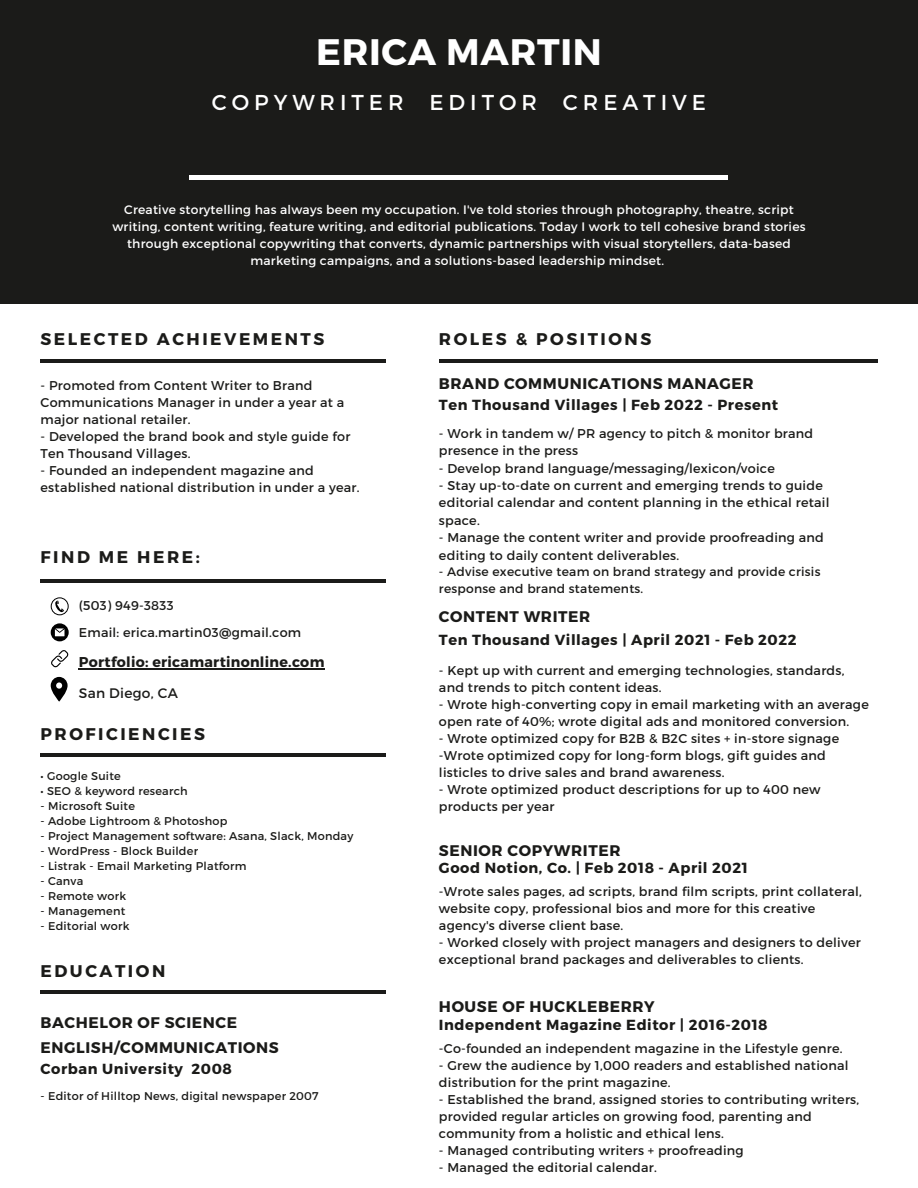
<style>
.page{position:relative;width:918px;height:1188px;background:#fff}
.page>*{position:absolute;margin:0;border:0;box-sizing:border-box;transform-origin:0 0}
.t1{font:700 36.9px "Montserrat";letter-spacing:.02em;color:#fff}
.t2{font:21.45px "Montserrat";letter-spacing:.23em;color:#fff}
.t3{font:700 16.95px "Montserrat";letter-spacing:.15em;color:#1b1b19}
.t4{font:700 15.3px/25.8px "Montserrat";letter-spacing:.04em;color:#1b1b19}
.t5{font:700 14.55px "Montserrat";letter-spacing:.04em;color:#1b1b19}
.t6{font:700 14.25px "Montserrat";letter-spacing:.02em;color:#1b1b19}
.t7{font:13.8px "Montserrat";letter-spacing:.02em;color:#1b1b19}
.t8{font:12.75px/17px "Montserrat";letter-spacing:.02em;color:#1b1b19}
.t9{font:12.3px/16.8px "Montserrat";letter-spacing:.02em;color:#fff;text-align:center}
.t10{font:12.3px/16.4px "Montserrat";letter-spacing:.02em;color:#1b1b19}
.t11{font:11.25px "Montserrat";letter-spacing:.02em;color:#1b1b19}
</style>
<div class="page">
<div style="left:0;top:0;width:918px;height:304px;background:#1b1b19"></div>
<div style="left:189px;top:175px;width:539px;height:5px;background:#fff"></div>
<hr style="left:41px;top:359px;width:345px;height:4px;background:#1b1b19">
<hr style="left:41px;top:580px;width:345px;height:3px;background:#1b1b19">
<hr style="left:41px;top:753px;width:345px;height:3px;background:#1b1b19">
<hr style="left:439px;top:359px;width:439px;height:4px;background:#1b1b19">
<hr style="left:41px;top:991px;width:345px;height:3px;background:#1b1b19">
<svg style="left:51px;top:597px;width:18px;height:18px"></svg>
<svg style="left:52px;top:598px;width:16px;height:16px"></svg>
<svg style="left:55px;top:601px;width:9px;height:11px"></svg>
<svg style="left:51px;top:623px;width:18px;height:18px"></svg>
<svg style="left:51px;top:650px;width:18px;height:18px"></svg>
<svg style="left:51px;top:677px;width:17px;height:25px"></svg>
<hr style="left:79px;top:668px;width:66px;height:1px;background:#1b1b19">
<hr style="left:145px;top:668px;width:180px;height:1px;background:#1b1b19">
<h1 class="t1" style="left:316px;top:28px;width:287px">ERICA MARTIN</h1>
<h2 class="t2" style="left:212px;top:89px;width:496px">COPYWRITER EDITOR CREATIVE</h2>
<p class="t9" style="left:112px;top:201px;width:695px">Creative storytelling has always been my occupation. I've told stories through photography, theatre, script writing, content writing, feature writing, and editorial publications. Today I work to tell cohesive brand stories through exceptional copywriting that converts, dynamic partnerships with visual storytellers, data-based marketing campaigns, and a solutions-based leadership mindset.</p>
<h3 class="t3" style="left:41px;top:328px;width:285px">SELECTED ACHIEVEMENTS</h3>
<p class="t8" style="left:41px;top:376px;width:305px">- Promoted from Content Writer to Brand<br>Communications Manager in under a year at a major national retailer.</p>
<p class="t8" style="left:41px;top:427px;width:311px">- Developed the brand book and style guide for<br>Ten Thousand Villages.</p>
<p class="t8" style="left:41px;top:461px;width:320px">- Founded an independent magazine and established national distribution in under a year.</p>
<h3 class="t3" style="left:41px;top:546px;width:161px">FIND ME HERE:</h3>
<p class="t8" style="left:79px;top:591px;width:224px;line-height:27.6px">(503) 949-3833<br>Email: erica.martin03@gmail.com</p>
<p class="t6" style="left:79px;top:653px;width:247px">Portfolio: ericamartinonline.com</p>
<p class="t7" style="left:79px;top:684px;width:101px">San Diego, CA</p>
<h3 class="t3" style="left:41px;top:723px;width:166px">PROFICIENCIES</h3>
<p class="t11" style="left:41px;top:769px;width:82px">• Google Suite</p>
<p class="t11" style="left:41px;top:784px;width:149px">• SEO &amp; keyword research</p>
<p class="t11" style="left:41px;top:799px;width:96px">- Microsoft Suite</p>
<p class="t11" style="left:41px;top:814px;width:188px">- Adobe Lightroom &amp; Photoshop</p>
<p class="t11" style="left:41px;top:829px;width:314px">- Project Management software: Asana, Slack, Monday</p>
<p class="t11" style="left:41px;top:844px;width:159px">- WordPress - Block Builder</p>
<p class="t11" style="left:41px;top:859px;width:207px">- Listrak - Email Marketing Platform</p>
<p class="t11" style="left:41px;top:874px;width:44px">- Canva</p>
<p class="t11" style="left:41px;top:889px;width:87px">- Remote work</p>
<p class="t11" style="left:41px;top:904px;width:86px">- Management</p>
<p class="t11" style="left:41px;top:919px;width:90px">- Editorial work</p>
<h3 class="t3" style="left:41px;top:960px;width:126px">EDUCATION</h3>
<p class="t4" style="left:41px;top:1008px;width:240px">BACHELOR OF SCIENCE<br>ENGLISH/COMMUNICATIONS</p>
<p class="t5" style="left:41px;top:1059px;width:193px">Corban University 2008</p>
<p class="t11" style="left:41px;top:1089px;width:280px">- Editor of Hilltop News, digital newspaper 2007</p>
<h3 class="t3" style="left:439px;top:328px;width:214px">ROLES &amp; POSITIONS</h3>
<p class="t4" style="left:439px;top:370px;width:316px">BRAND COMMUNICATIONS MANAGER</p>
<p class="t5" style="left:439px;top:395px;width:341px">Ten Thousand Villages | Feb 2022 - Present</p>
<p class="t8" style="left:439px;top:424px;width:376px;line-height:17.4px">- Work in tandem w/ PR agency to pitch &amp; monitor brand presence in the press</p>
<p class="t8" style="left:439px;top:459px;width:337px">- Develop brand language/messaging/lexicon/voice</p>
<p class="t8" style="left:439px;top:476px;width:392px;line-height:17.4px">- Stay up-to-date on current and emerging trends to guide editorial calendar and content planning in the ethical retail space.</p>
<p class="t8" style="left:439px;top:528px;width:387px;line-height:17.4px">- Manage the content writer and provide proofreading and editing to daily content deliverables.</p>
<p class="t10" style="left:439px;top:563px;width:383px">- Advise executive team on brand strategy and provide crisis response and brand statements.</p>
<p class="t4" style="left:439px;top:603px;width:153px">CONTENT WRITER</p>
<p class="t5" style="left:439px;top:630px;width:359px">Ten Thousand Villages | April 2021 - Feb 2022</p>
<p class="t8" style="left:439px;top:661px;width:407px">- Kept up with current and emerging technologies, standards, and trends to pitch content ideas.</p>
<p class="t8" style="left:439px;top:695px;width:431px">- Wrote high-converting copy in email marketing with an average open rate of 40%; wrote digital ads and monitored conversion.</p>
<p class="t8" style="left:439px;top:729px;width:402px">- Wrote optimized copy for B2B &amp; B2C sites + in-store signage -Wrote optimized copy for long-form blogs, gift guides and listicles to drive sales and brand awareness.</p>
<p class="t8" style="left:439px;top:780px;width:383px">- Wrote optimized product descriptions for up to 400 new products per year</p>
<p class="t4" style="left:439px;top:836px;width:183px">SENIOR COPYWRITER</p>
<p class="t5" style="left:439px;top:859px;width:310px">Good Notion, Co. | Feb 2018 - April 2021</p>
<p class="t8" style="left:439px;top:883px;width:424px">-Wrote sales pages, ad scripts, brand film scripts, print collateral, website copy, professional bios and more for this creative agency's diverse client base.</p>
<p class="t8" style="left:439px;top:934px;width:423px">- Worked closely with project managers and designers to deliver exceptional brand packages and deliverables to clients.</p>
<p class="t4" style="left:439px;top:993px;width:217px">HOUSE OF HUCKLEBERRY</p>
<p class="t5" style="left:439px;top:1016px;width:330px">Independent Magazine Editor | 2016-2018</p>
<p class="t8" style="left:439px;top:1040px;width:405px">-Co-founded an independent magazine in the Lifestyle genre.</p>
<p class="t8" style="left:439px;top:1057px;width:411px">- Grew the audience by 1,000 readers and established national distribution for the print magazine.</p>
<p class="t8" style="left:439px;top:1091px;width:422px">- Established the brand, assigned stories to contributing writers, provided regular articles on growing food, parenting and community from a holistic and ethical lens.</p>
<p class="t8" style="left:439px;top:1142px;width:306px">- Managed contributing writers + proofreading</p>
<p class="t8" style="left:439px;top:1159px;width:219px">- Managed the editorial calendar.</p>
</div>
